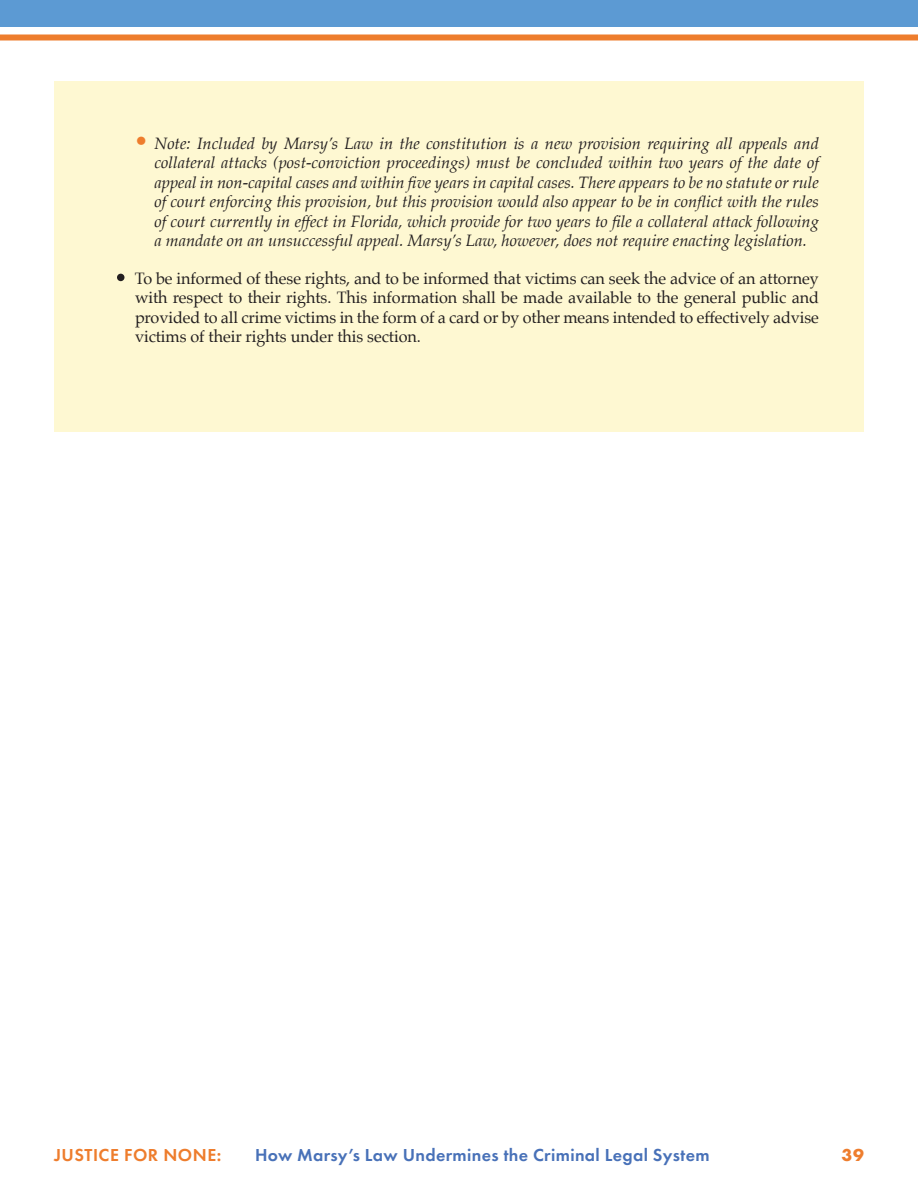
<style>
.page{position:relative;width:918px;height:1188px;background:#fff}
.page>*{position:absolute;margin:0;border:0;box-sizing:border-box;transform-origin:0 0}
.t1{font:600 18px "Futura PT";letter-spacing:.02em;color:#4871b8}
.t2{font:600 18px "Futura PT";letter-spacing:.03em;color:#ee7d2d}
.t3{font:700 18px "Futura PT";color:#ee7d2d}
.t4{font:italic 16.5px/19.5px "Palatino";color:#231f20;text-align:justify}
.Box_Bullets_Palatino_Body_11_13{font:16.5px/19.5px "Palatino";letter-spacing:-.005em;color:#231f20;text-align:justify}
.s1{font-size:24px;color:#ee7d2d}
</style>
<div class="page">
<div style="left:0;top:0;width:918px;height:27px;background:#5c9ad3"></div>
<div style="left:0;top:34px;width:918px;height:6px;background:#ee7d2d"></div>
<div style="left:54px;top:81px;width:810px;height:351px;background:#fef8d2"></div>
<div style="left:117px;top:274px;width:7px;height:7px;background:#231f20;border-radius:50%"></div>
<p class="t4" style="left:154px;top:133px;width:666px;text-indent:-20px"><span class="s1">•</span> Note: Included by Marsy’s Law in the constitution is a new provision requiring all appeals and collateral attacks (post-conviction proceedings) must be concluded within two years of the date of appeal in non-capital cases and within five years in capital cases. There appears to be no statute or rule of court enforcing this provision, but this provision would also appear to be in conflict with the rules of court currently in effect in Florida, which provide for two years to file a collateral attack following a mandate on an unsuccessful appeal. Marsy’s Law, however, does not require enacting legislation.</p>
<p class="Box_Bullets_Palatino_Body_11_13" style="left:135px;top:268px;width:686px">To be informed of these rights, and to be informed that victims can seek the advice of an attorney with respect to their rights. This information shall be made available to the general public and provided to all crime victims in the form of a card or by other means intended to effectively advise victims of their rights under this section.</p>
<p class="t2" style="left:54px;top:1143px;width:169px">JUSTICE FOR NONE:</p>
<p class="t1" style="left:255px;top:1143px;width:456px">How Marsy’s Law Undermines the Criminal Legal System</p>
<p class="t3" style="left:842px;top:1143px;width:24px">39</p>
</div>
